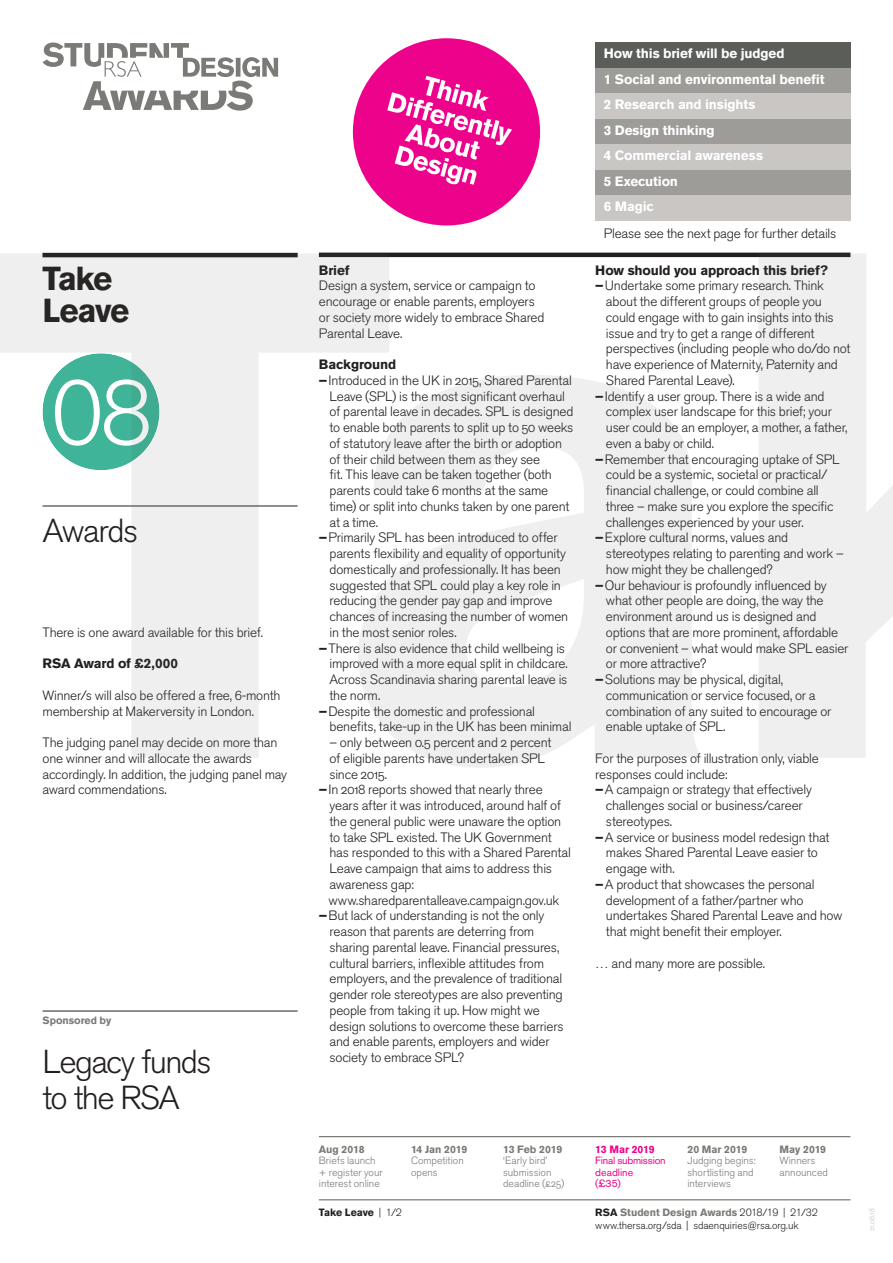
<style>
.page{position:relative;width:893px;height:1263px;background:#fff}
.page>*{position:absolute;margin:0;border:0;box-sizing:border-box;transform-origin:0 0}
.Body_-_Light{font:300 33px "Akzidenz Grotesk Std";letter-spacing:-.05em;color:#231f20}
.Title_-_Bold_3pt_rul{font:700 33px/31.5px "Akzidenz Grotesk Std";letter-spacing:-.045em;color:#231f20}
.Title_-_Light__5pt_r{font:300 33px "Akzidenz Grotesk Std";letter-spacing:-.045em;color:#231f20}
.Body_-_Light_Indent{font:300 13.5px/15.8px "Akzidenz Grotesk Std";letter-spacing:-.015em;color:#231f20}
.Body_-_Light-2{font:300 13.5px/15.8px "Akzidenz Grotesk Std";letter-spacing:-.015em;color:#231f20}
.t1{font:700 13.5px/25.5px "Akzidenz Grotesk Std";letter-spacing:-.01em;color:#fff}
.Body_-_Light_Indent-2{font:700 13.5px "Akzidenz Grotesk Std";letter-spacing:-.01em;color:#231f20}
.t2{font:300 10.5px/11.2px "Akzidenz Grotesk Std";letter-spacing:-.005em;color:#7a7a76}
.t3{font:300 10.5px/13.5px "Akzidenz Grotesk Std";letter-spacing:-.01em;color:#231f20}
.Footnote_-_Light__25{font:700 10.5px "Akzidenz Grotesk Std";letter-spacing:-.005em;color:#7a7a76}
.t4{font:10.5px/11.2px "Akzidenz Grotesk Std";letter-spacing:-.015em;color:#ed028c}
.Body_-_Light-3{font:700 10.5px "Akzidenz Grotesk Std";letter-spacing:-.01em;color:#231f20}
.t5{font:700 10.5px "Akzidenz Grotesk Std";letter-spacing:-.02em;color:#ed028c}
.t6{font:300 7.5px "Akzidenz Grotesk Std";color:#c9c6c4}
.s1{font-weight:700}
.s2{font-weight:300}
.s3{font-weight:700;color:#7a7a76}
</style>
<div class="page">
<svg style="left:43px;top:43px;width:235px;height:68px"></svg>
<div style="left:595px;top:68px;width:255px;height:26px;background:#9d9c99"></div>
<div style="left:595px;top:94px;width:255px;height:25px;background:#c9c6c4"></div>
<div style="left:595px;top:119px;width:255px;height:26px;background:#9d9c99"></div>
<div style="left:595px;top:145px;width:255px;height:25px;background:#c9c6c4"></div>
<div style="left:595px;top:170px;width:255px;height:26px;background:#9d9c99"></div>
<div style="left:595px;top:196px;width:255px;height:25px;background:#c9c6c4"></div>
<div style="left:595px;top:43px;width:255px;height:25px;background:#5b5d58"></div>
<div style="left:353px;top:38px;width:187px;height:187px;background:#ed028c;border-radius:50%"></div>
<svg style="left:387px;top:76px;width:125px;height:109px"></svg>
<hr style="left:319px;top:1199px;width:531px;height:1px;background:#5b5d58">
<hr style="left:319px;top:1136px;width:531px;height:1px;background:#5b5d58">
<hr style="left:43px;top:1011px;width:255px;height:1px;background:#231f20">
<svg style="left:0;top:253px;width:893px;height:515px;fill:#eeefee"></svg>
<p class="Title_-_Bold_3pt_rul" style="left:43px;top:263px;width:88px">Take<br>Leave</p>
<p class="Title_-_Light__5pt_r" style="left:43px;top:512px;width:97px">Awards</p>
<p class="Body_-_Light_Indent" style="left:43px;top:624px;width:222px">There is one award available for this brief.</p>
<p class="Body_-_Light_Indent-2" style="left:43px;top:656px;width:137px">RSA Award of £2,000</p>
<p class="Body_-_Light-2" style="left:43px;top:687px;width:240px">Winner/s will also be offered a free, 6-month membership at Makerversity in London.</p>
<p class="Body_-_Light-2" style="left:43px;top:735px;width:246px">The judging panel may decide on more than one winner and will allocate the awards accordingly. In addition, the judging panel may award commendations.</p>
<p class="Footnote_-_Light__25" style="left:43px;top:1014px;width:70px">Sponsored by</p>
<p class="Body_-_Light" style="left:43px;top:1042px;width:171px">Legacy funds</p>
<p class="Body_-_Light" style="left:43px;top:1078px;width:139px">to the RSA</p>
<p class="Body_-_Light_Indent-2" style="left:319px;top:262px;width:32px">Brief</p>
<p class="Body_-_Light-2" style="left:319px;top:278px;width:227px">Design a system, service or campaign to encourage or enable parents, employers or society more widely to embrace Shared Parental Leave.</p>
<p class="Body_-_Light_Indent-2" style="left:319px;top:356px;width:79px">Background</p>
<p class="Body_-_Light_Indent" style="left:330px;top:372px;width:245px;text-indent:-11px"><span class="s1">–</span>Introduced in the UK in 2015, Shared Parental Leave (SPL) is the most significant overhaul of parental leave in decades. SPL is designed to enable both parents to split up to 50 weeks of statutory leave after the birth or adoption of their child between them as they see<br>fit. This leave can be taken together (both parents could take 6 months at the same time) or split into chunks taken by one parent at a time.</p>
<p class="Body_-_Light_Indent" style="left:330px;top:530px;width:240px;text-indent:-11px"><span class="s1">–</span>Primarily SPL has been introduced to offer parents flexibility and equality of opportunity domestically and professionally. It has been suggested that SPL could play a key role in reducing the gender pay gap and improve chances of increasing the number of women in the most senior roles.</p>
<p class="Body_-_Light_Indent" style="left:330px;top:640px;width:240px;text-indent:-11px"><span class="s1">–</span>There is also evidence that child wellbeing is improved with a more equal split in childcare.<br>Across Scandinavia sharing parental leave is the norm.</p>
<p class="Body_-_Light_Indent" style="left:330px;top:703px;width:243px;text-indent:-11px"><span class="s1">–</span>Despite the domestic and professional benefits, take-up in the UK has been minimal</p>
<p class="Body_-_Light_Indent" style="left:330px;top:735px;width:223px">– only between 0.5 percent and 2 percent of eligible parents have undertaken SPL since 2015.</p>
<p class="Body_-_Light_Indent" style="left:330px;top:782px;width:243px;text-indent:-11px"><span class="s1">–</span>In 2018 reports showed that nearly three years after it was introduced, around half of the general public were unaware the option to take SPL existed. The UK Government has responded to this with a Shared Parental Leave campaign that aims to address this awareness gap:</p>
<p class="Body_-_Light_Indent" style="left:328px;top:892px;width:232px">www.sharedparentalleave.campaign.gov.uk</p>
<p class="Body_-_Light_Indent" style="left:330px;top:908px;width:236px;text-indent:-11px"><span class="s1">–</span>But lack of understanding is not the only reason that parents are deterring from sharing parental leave. Financial pressures, cultural barriers, inflexible attitudes from employers, and the prevalence of traditional gender role stereotypes are also preventing people from taking it up. How might we design solutions to overcome these barriers and enable parents, employers and wider society to embrace SPL?</p>
<p class="t1" style="left:604px;top:41px;width:182px">How this brief will be judged</p>
<p class="t1" style="left:604px;top:66px;width:222px">1 Social and environmental benefit<br>2 Research and insights<br>3 Design thinking<br>4 Commercial awareness<br>5 Execution<br>6 Magic</p>
<p class="Body_-_Light_Indent" style="left:604px;top:225px;width:234px">Please see the next page for further details</p>
<p class="Body_-_Light_Indent-2" style="left:595px;top:262px;width:234px">How should you approach this brief?</p>
<p class="Body_-_Light_Indent" style="left:606px;top:278px;width:246px;text-indent:-11px"><span class="s1">–</span>Undertake some primary research. Think about the different groups of people you could engage with to gain insights into this issue and try to get a range of different perspectives (including people who do/do not have experience of Maternity, Paternity and Shared Parental Leave).</p>
<p class="Body_-_Light_Indent" style="left:606px;top:388px;width:243px;text-indent:-11px"><span class="s1">–</span>Identify a user group. There is a wide and complex user landscape for this brief; your user could be an employer, a mother, a father, even a baby or child.</p>
<p class="Body_-_Light_Indent" style="left:606px;top:451px;width:235px;text-indent:-11px"><span class="s1">–</span>Remember that encouraging uptake of SPL could be a systemic, societal or practical/ financial challenge, or could combine all three – make sure you explore the specific challenges experienced by your user.</p>
<p class="Body_-_Light_Indent" style="left:606px;top:530px;width:239px;text-indent:-11px"><span class="s1">–</span>Explore cultural norms, values and stereotypes relating to parenting and work – how might they be challenged?</p>
<p class="Body_-_Light_Indent" style="left:606px;top:577px;width:244px;text-indent:-11px"><span class="s1">–</span>Our behaviour is profoundly influenced by what other people are doing, the way the environment around us is designed and options that are more prominent, affordable or convenient – what would make SPL easier or more attractive?</p>
<p class="Body_-_Light_Indent" style="left:606px;top:672px;width:227px;text-indent:-11px"><span class="s1">–</span>Solutions may be physical, digital, communication or service focused, or a combination of any suited to encourage or enable uptake of SPL.</p>
<p class="Body_-_Light_Indent" style="left:595px;top:750px;width:225px">For the purposes of illustration only, viable</p>
<p class="Body_-_Light_Indent" style="left:595px;top:766px;width:134px">responses could include:</p>
<p class="Body_-_Light_Indent" style="left:606px;top:782px;width:207px;text-indent:-11px"><span class="s1">–</span>A campaign or strategy that effectively challenges social or business/career stereotypes.</p>
<p class="Body_-_Light_Indent" style="left:606px;top:829px;width:225px;text-indent:-11px"><span class="s1">–</span>A service or business model redesign that makes Shared Parental Leave easier to engage with.</p>
<p class="Body_-_Light_Indent" style="left:606px;top:876px;width:238px;text-indent:-11px"><span class="s1">–</span>A product that showcases the personal development of a father/partner who undertakes Shared Parental Leave and how that might benefit their employer.</p>
<p class="Body_-_Light_Indent" style="left:595px;top:955px;width:171px">… and many more are possible.</p>
<p class="Footnote_-_Light__25" style="left:319px;top:1143px;width:47px">Aug 2018</p>
<p class="t2" style="left:319px;top:1155px;width:65px">Briefs launch + register your interest online</p>
<p class="Body_-_Light-3" style="left:319px;top:1206px;width:85px">Take Leave <span class="s2">| 1/2</span></p>
<p class="Footnote_-_Light__25" style="left:411px;top:1143px;width:58px">14 Jan 2019</p>
<p class="t2" style="left:411px;top:1155px;width:54px">Competition opens</p>
<p class="Footnote_-_Light__25" style="left:503px;top:1143px;width:61px">13 Feb 2019</p>
<p class="t2" style="left:503px;top:1155px;width:63px">‘Early bird’ submission deadline (£25)</p>
<p class="t5" style="left:595px;top:1143px;width:61px">13 Mar 2019</p>
<p class="t4" style="left:595px;top:1155px;width:72px">Final submission deadline<br>(£35)</p>
<p class="Footnote_-_Light__25" style="left:687px;top:1143px;width:61px">20 Mar 2019</p>
<p class="t2" style="left:687px;top:1155px;width:70px">Judging begins: shortlisting and interviews</p>
<p class="Footnote_-_Light__25" style="left:780px;top:1143px;width:48px">May 2019</p>
<p class="t2" style="left:780px;top:1155px;width:50px">Winners announced</p>
<p class="t3" style="left:595px;top:1205px;width:224px"><span class="s1">RSA</span> <span class="s3">Student Design Awards</span> 2018/19 | 21/32 www.thersa.org/sda | sdaenquiries@rsa.org.uk</p>
<p class="t6" style="left:868px;top:1231px;width:24px;rotate:-90deg">21.08.18</p>
</div>
